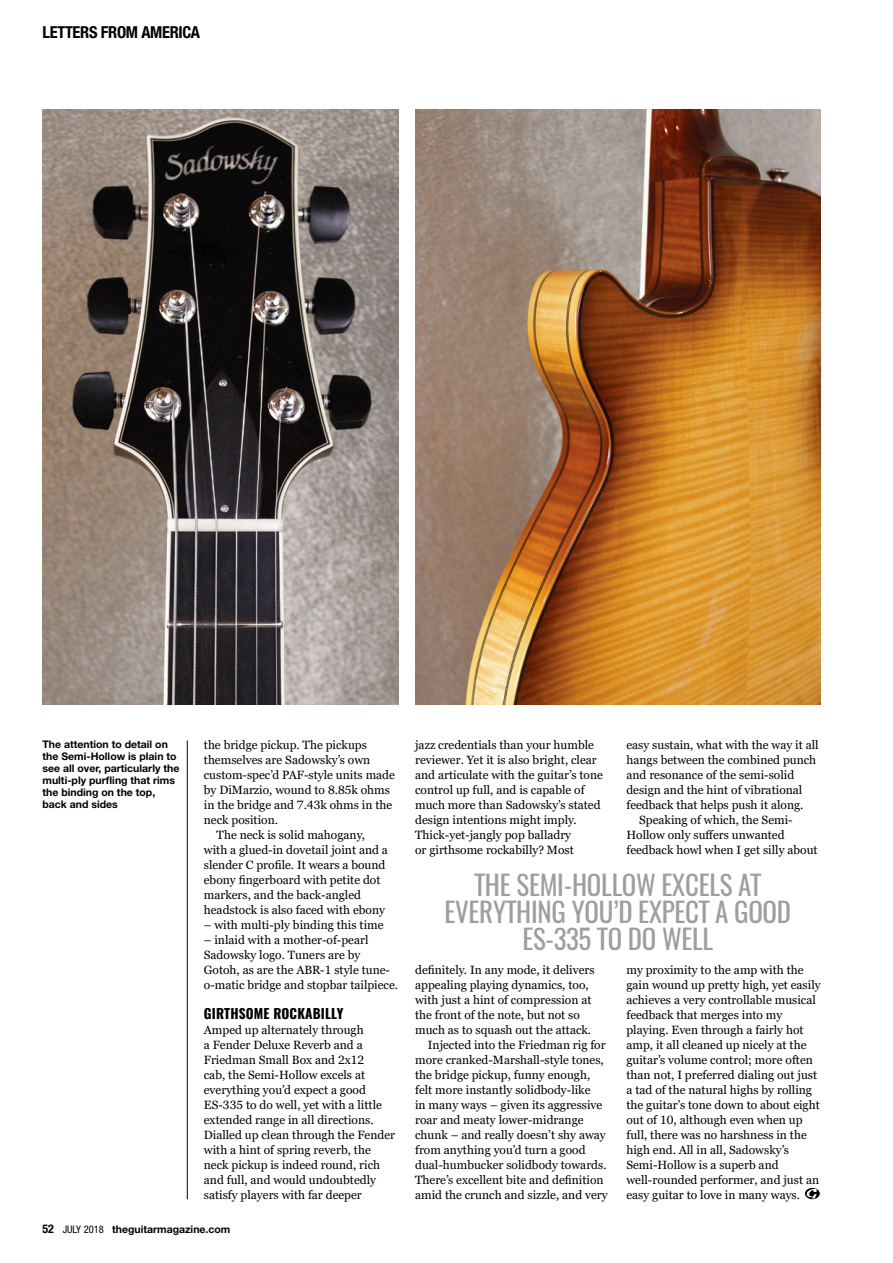
<style>
.page{position:relative;width:893px;height:1263px;background:#fff}
.page>*{position:absolute;margin:0;border:0;box-sizing:border-box;transform-origin:0 0}
._3__Stand_First{font:27px/27px "Oswald";letter-spacing:-.01em;color:#9d9ea1;text-align:center}
.t1{font:700 condensed 16.5px "Helvetica Neue LT Std";letter-spacing:-.02em;color:#000}
._4__Drop_Cap{font:700 13.5px "Oswald";letter-spacing:.01em;color:#000}
._4__Drop_Cap__Adjust{font:12px/15px "Georgia Pro";color:#000}
._17__Black_Caption{font:700 10.5px/12px "Helvetica Neue LT Std";color:#000}
.s1{font-stretch:condensed;font-size:12px}
.s2{font-weight:400;font-stretch:condensed}
</style>
<div class="page">
<hr style="left:187px;top:740px;width:1px;height:459px;background:#000">
<svg style="left:805px;top:1188px;width:15px;height:11px"></svg>
<svg style="left:807px;top:1189px;width:10px;height:9px"></svg>
<img style="left:415px;top:109px;width:405px;height:595px">
<img style="left:43px;top:109px;width:355px;height:595px">
<h2 class="t1" style="left:43px;top:22px;width:159px">LETTERS FROM AMERICA</h2>
<p class="_17__Black_Caption" style="left:43px;top:738px;width:138px">The attention to detail on the Semi-Hollow is plain to see all over, particularly the multi-ply purfling that rims the binding on the top, back and sides</p>
<p class="_4__Drop_Cap__Adjust" style="left:204px;top:738px;width:193px">the bridge pickup. The pickups themselves are Sadowsky’s own custom-spec’d PAF-style units made by DiMarzio, wound to 8.85k ohms in the bridge and 7.43k ohms in the neck position.</p>
<p class="_4__Drop_Cap__Adjust" style="left:204px;top:828px;width:186px;text-indent:13px">The neck is solid mahogany, with a glued-in dovetail joint and a slender C profile. It wears a bound ebony fingerboard with petite dot markers, and the back-angled headstock is also faced with ebony</p>
<p class="_4__Drop_Cap__Adjust" style="left:204px;top:918px;width:181px">– with multi-ply binding this time</p>
<p class="_4__Drop_Cap__Adjust" style="left:204px;top:933px;width:196px">– inlaid with a mother-of-pearl Sadowsky logo. Tuners are by Gotoh, as are the ABR-1 style tune&shy;o-matic bridge and stopbar tailpiece.</p>
<p class="_4__Drop_Cap" style="left:204px;top:1007px;width:141px">GIRTHSOME ROCKABILLY</p>
<p class="_4__Drop_Cap__Adjust" style="left:204px;top:1023px;width:193px">Amped up alternately through<br>a Fender Deluxe Reverb and a<br>Friedman Small Box and 2x12<br>cab, the Semi-Hollow excels at everything you’d expect a good<br>ES-335 to do well, yet with a little extended range in all directions.<br>Dialled up clean through the Fender with a hint of spring reverb, the neck pickup is indeed round, rich and full, and would undoubtedly satisfy players with far deeper</p>
<p class="_17__Black_Caption" style="left:43px;top:1223px;width:189px"><span class="s1">52</span> <span class="s2">JULY 2018</span> theguitarmagazine.com</p>
<p class="_4__Drop_Cap__Adjust" style="left:415px;top:738px;width:189px">jazz credentials than your humble reviewer. Yet it is also bright, clear and articulate with the guitar’s tone control up full, and is capable of much more than Sadowsky’s stated design intentions might imply.<br>Thick-yet-jangly pop balladry<br>or girthsome rockabilly? Most</p>
<p class="_4__Drop_Cap__Adjust" style="left:626px;top:738px;width:194px">easy sustain, what with the way it all hangs between the combined punch and resonance of the semi-solid design and the hint of vibrational feedback that helps push it along.</p>
<p class="_4__Drop_Cap__Adjust" style="left:626px;top:813px;width:193px;text-indent:13px">Speaking of which, the Semi-<br>Hollow only suffers unwanted feedback howl when I get silly about</p>
<p class="_3__Stand_First" style="left:444px;top:868px;width:348px">THE SEMI-HOLLOW EXCELS AT<br>EVERYTHING YOU’D EXPECT A GOOD<br>ES-335 TO DO WELL</p>
<p class="_4__Drop_Cap__Adjust" style="left:415px;top:963px;width:181px">definitely. In any mode, it delivers appealing playing dynamics, too, with just a hint of compression at the front of the note, but not so much as to squash out the attack.</p>
<p class="_4__Drop_Cap__Adjust" style="left:415px;top:1038px;width:194px;text-indent:13px">Injected into the Friedman rig for more cranked-Marshall-style tones, the bridge pickup, funny enough, felt more instantly solidbody-like<br>in many ways – given its aggressive roar and meaty lower-midrange chunk – and really doesn’t shy away from anything you’d turn a good dual-humbucker solidbody towards.<br>There’s excellent bite and definition amid the crunch and sizzle, and very</p>
<p class="_4__Drop_Cap__Adjust" style="left:626px;top:963px;width:196px">my proximity to the amp with the gain wound up pretty high, yet easily achieves a very controllable musical feedback that merges into my playing. Even through a fairly hot amp, it all cleaned up nicely at the guitar’s volume control; more often than not, I preferred dialing out just a tad of the natural highs by rolling the guitar’s tone down to about eight out of 10, although even when up full, there was no harshness in the high end. All in all, Sadowsky’s Semi-Hollow is a superb and well-rounded performer, and just an easy guitar to love in many ways.</p>
</div>
